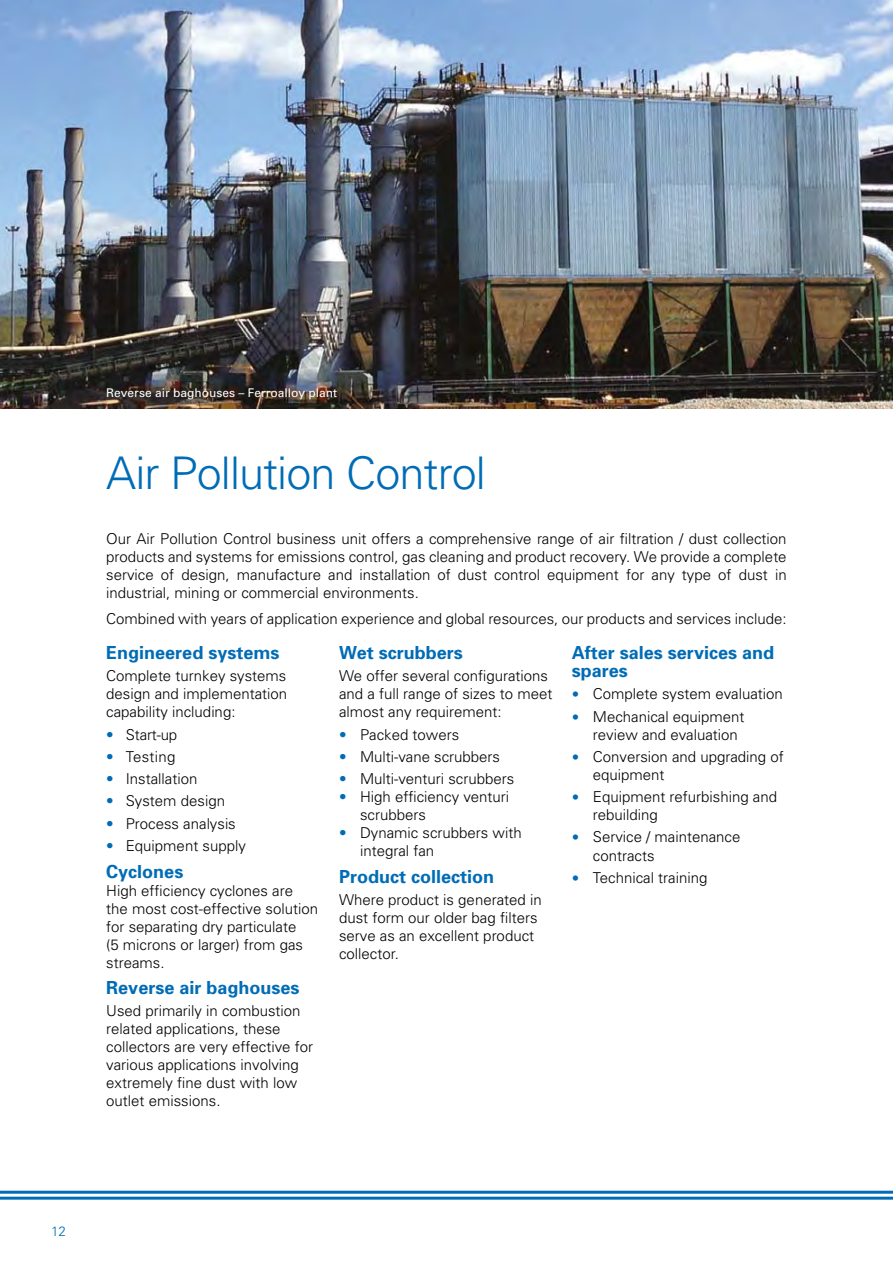
<style>
.page{position:relative;width:893px;height:1263px;background:#fff}
.page>*{position:absolute;margin:0;border:0;box-sizing:border-box;transform-origin:0 0}
.t1{font:300 45px "Univers";letter-spacing:-.02em;color:#006cb6}
.t2{font:700 18px/18px "Univers";color:#006cb6}
.t3{font:300 15px/18px "Univers";color:#000}
.t4{font:300 15px "Univers";letter-spacing:.02em;color:#000}
.t5{font:300 13.5px "Univers";color:#006cb6}
.t6{font:12px "Univers";color:#fff}
.s1{color:#006cb6}
</style>
<div class="page">
<img style="left:0;top:0;width:893px;height:408px">
<hr style="left:0;top:1197px;width:893px;height:3px;background:#006cb6">
<hr style="left:0;top:1191px;width:893px;height:3px;background:#006cb6">
<p class="t6" style="left:106px;top:385px;width:232px">Reverse air baghouses – Ferroalloy plant</p>
<h1 class="t1" style="left:106px;top:446px;width:381px">Air Pollution Control</h1>
<p class="t3" style="left:106px;top:529px;width:682px;text-align:justify">Our Air Pollution Control business unit offers a comprehensive range of air filtration / dust collection products and systems for emissions control, gas cleaning and product recovery. We provide a complete service of design, manufacture and installation of dust control equipment for any type of dust in industrial, mining or commercial environments.</p>
<p class="t3" style="left:106px;top:609px;width:682px">Combined with years of application experience and global resources, our products and services include:</p>
<p class="t2" style="left:106px;top:643px;width:175px">Engineered systems</p>
<p class="t3" style="left:106px;top:667px;width:182px;text-align:justify">Complete turnkey systems design and implementation capability including:</p>
<p class="t3" style="left:106px;top:725px;width:72px"><span class="s1">•</span> Start-up</p>
<p class="t4" style="left:106px;top:748px;width:71px"><span class="s1">•</span> Testing</p>
<p class="t3" style="left:106px;top:769px;width:93px"><span class="s1">•</span> Installation</p>
<p class="t3" style="left:106px;top:792px;width:120px"><span class="s1">•</span> System design</p>
<p class="t3" style="left:106px;top:814px;width:131px"><span class="s1">•</span> Process analysis</p>
<p class="t3" style="left:106px;top:836px;width:141px"><span class="s1">•</span> Equipment supply</p>
<p class="t2" style="left:106px;top:861px;width:79px">Cyclones</p>
<p class="t3" style="left:106px;top:881px;width:213px">High efficiency cyclones are the most cost-effective solution for separating dry particulate<br>(5 microns or larger) from gas streams.</p>
<p class="t2" style="left:106px;top:978px;width:195px">Reverse air baghouses</p>
<p class="t3" style="left:106px;top:1001px;width:208px">Used primarily in combustion related applications, these collectors are very effective for various applications involving extremely fine dust with low outlet emissions.</p>
<p class="t2" style="left:572px;top:643px;width:204px">After sales services and spares</p>
<p class="t3" style="left:593px;top:683px;width:192px;line-height:22.2px">Complete system evaluation<br>Mechanical equipment</p>
<p class="t3" style="left:593px;top:723px;width:192px;line-height:22.2px">review and evaluation<br>Conversion and upgrading of</p>
<p class="t3" style="left:593px;top:763px;width:186px;line-height:22.2px">equipment<br>Equipment refurbishing and</p>
<p class="t3" style="left:593px;top:803px;width:149px;line-height:22.2px">rebuilding<br>Service / maintenance</p>
<p class="t3" style="left:593px;top:844px;width:116px;line-height:22.2px">contracts<br>Technical training</p>
<p class="t2" style="left:339px;top:643px;width:125px">Wet scrubbers</p>
<p class="t3" style="left:339px;top:667px;width:215px">We offer several configurations and a full range of sizes to meet almost any requirement:</p>
<p class="t3" style="left:339px;top:725px;width:122px"><span class="s1">•</span> Packed towers</p>
<p class="t3" style="left:339px;top:747px;width:163px"><span class="s1">•</span> Multi-vane scrubbers</p>
<p class="t3" style="left:339px;top:769px;width:177px"><span class="s1">•</span> Multi-venturi scrubbers</p>
<p class="t3" style="left:360px;top:787px;width:151px;text-indent:-21px"><span class="s1">•</span> High efficiency venturi scrubbers</p>
<p class="t3" style="left:360px;top:823px;width:163px;text-indent:-21px"><span class="s1">•</span> Dynamic scrubbers with integral fan</p>
<p class="t2" style="left:339px;top:867px;width:157px">Product collection</p>
<p class="t3" style="left:339px;top:890px;width:204px">Where product is generated in dust form our older bag filters serve as an excellent product collector.</p>
<p class="t5" style="left:51px;top:1223px;width:17px">12</p>
</div>
